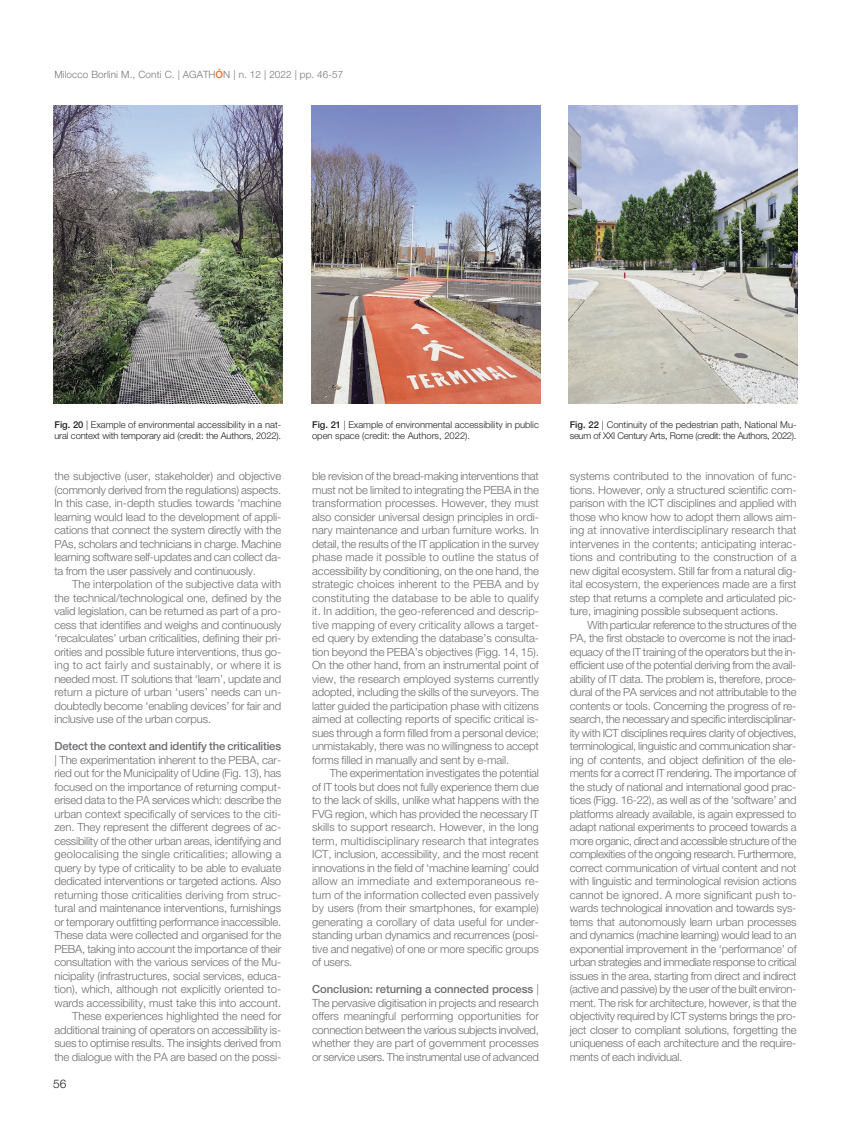
<style>
.page{position:relative;width:851px;height:1134px;background:#fff}
.page>*{position:absolute;margin:0;border:0;box-sizing:border-box;transform-origin:0 0}
.t1{font:300 11.88px "Helvetica Neue LT Std";color:#231f20}
.t2{font:300 11.25px/13.5px "Helvetica Neue LT Std";letter-spacing:-.01em;color:#6c6d70;text-align:justify}
.t3{font:300 10px "Helvetica Neue LT Std";letter-spacing:.005em;color:#777574}
.t4{font:300 9.38px/11.2px "Helvetica Neue LT Std";color:#231f20}
.t5{font:300 9.38px/11.2px "Helvetica Neue LT Std";letter-spacing:-.03em;color:#231f20}
.s1{font-weight:500;color:#f36421}
.s2{font-weight:500}
</style>
<div class="page">
<img style="left:53px;top:106px;width:229px;height:298px">
<img style="left:311px;top:106px;width:229px;height:298px">
<img style="left:568px;top:106px;width:229px;height:298px">
<p class="t3" style="left:54px;top:70px;width:290px">Milocco Borlini M., Conti C. | AGATH<span class="s1">Ó</span>N | n. 12 | 2022 | pp. 46-57</p>
<p class="t4" style="left:54px;top:420px;width:228px"><span class="s2">Fig. 20</span> | Example of environmental accessibility in a nat&shy;ural context with temporary aid (credit: the Authors, 2022).</p>
<p class="t4" style="left:312px;top:420px;width:228px"><span class="s2">Fig. 21</span> | Example of environmental accessibility in public open space (credit: the Authors, 2022).</p>
<p class="t5" style="left:569px;top:420px;width:228px"><span class="s2">Fig. 22</span> | Continuity of the pedestrian path, National Mu&shy;seum of XXI Century Arts, Rome (credit: the Authors, 2022).</p>
<p class="t2" style="left:54px;top:470px;width:228px">the subjective (user, stakeholder) and objective (commonly derived from the regulations) aspects.<br>In this case, in-depth studies towards ‘machine learning would lead to the development of appli&shy;cations that connect the system directly with the PAs, scholars and technicians in charge. Machine learning software self-updates and can collect da&shy;ta from the user passively and continuously.</p>
<p class="t2" style="left:54px;top:578px;width:228px;text-indent:18px">The interpolation of the subjective data with the technical/technological one, defined by the valid legislation, can be returned as part of a pro&shy;cess that identifies and weighs and continuously ‘recalculates’ urban criticalities, defining their pri&shy;orities and possible future interventions, thus go&shy;ing to act fairly and sustainably, or where it is needed most. IT solutions that ‘learn’, update and return a picture of urban ‘users’ needs can un&shy;doubtedly become ‘enabling devices’ for fair and inclusive use of the urban corpus.</p>
<p class="t2" style="left:54px;top:740px;width:228px"><span class="s2">Detect the context and identify the criticalities </span>| The experimentation inherent to the PEBA, car&shy;ried out for the Municipality of Udine (Fig. 13), has focused on the importance of returning comput&shy;erised data to the PA services which: describe the urban context specifically of services to the citi&shy;zen. They represent the different degrees of ac&shy;cessibility of the other urban areas, identifying and geolocalising the single criticalities; allowing a query by type of criticality to be able to evaluate dedicated interventions or targeted actions. Also returning those criticalities deriving from struc&shy;tural and maintenance interventions, furnishings or temporary outfitting performance inaccessible.<br>These data were collected and organised for the PEBA, taking into account the importance of their consultation with the various services of the Mu&shy;nicipality (infrastructures, social services, educa&shy;tion), which, although not explicitly oriented to&shy;wards accessibility, must take this into account.</p>
<p class="t2" style="left:54px;top:1010px;width:228px;text-indent:18px">These experiences highlighted the need for additional training of operators on accessibility is&shy;sues to optimise results. The insights derived from the dialogue with the PA are based on the possi-</p>
<p class="t1" style="left:53px;top:1079px;width:15px">56</p>
<p class="t2" style="left:312px;top:471px;width:228px">ble revision of the bread-making interventions that must not be limited to integrating the PEBA in the transformation processes. However, they must also consider universal design principles in ordi&shy;nary maintenance and urban furniture works. In detail, the results of the IT application in the survey phase made it possible to outline the status of accessibility by conditioning, on the one hand, the strategic choices inherent to the PEBA and by constituting the database to be able to qualify it. In addition, the geo-referenced and descrip&shy;tive mapping of every criticality allows a target&shy;ed query by extending the database’s consulta&shy;tion beyond the PEBA’s objectives (Figg. 14, 15).<br>On the other hand, from an instrumental point of view, the research employed systems currently adopted, including the skills of the surveyors. The latter guided the participation phase with citizens aimed at collecting reports of specific critical is&shy;sues through a form filled from a personal device; unmistakably, there was no willingness to accept forms filled in manually and sent by e-mail.</p>
<p class="t2" style="left:312px;top:768px;width:228px;text-indent:18px">The experimentation investigates the potential of IT tools but does not fully experience them due to the lack of skills, unlike what happens with the FVG region, which has provided the necessary IT skills to support research. However, in the long term, multidisciplinary research that integrates ICT, inclusion, accessibility, and the most recent innovations in the field of ‘machine learning’ could allow an immediate and extemporaneous re&shy;turn of the information collected even passively by users (from their smartphones, for example) generating a corollary of data useful for under&shy;standing urban dynamics and recurrences (posi&shy;tive and negative) of one or more specific groups of users.</p>
<p class="t2" style="left:312px;top:984px;width:228px"><span class="s2">Conclusion: returning a connected process</span> | The pervasive digitisation in projects and research offers meaningful performing opportunities for connection between the various subjects involved, whether they are part of government processes or service users. The instrumental use of advanced</p>
<p class="t2" style="left:569px;top:471px;width:228px">systems contributed to the innovation of func&shy;tions. However, only a structured scientific com&shy;parison with the ICT disciplines and applied with those who know how to adopt them allows aim&shy;ing at innovative interdisciplinary research that intervenes in the contents; anticipating interac&shy;tions and contributing to the construction of a new digital ecosystem. Still far from a natural dig&shy;ital ecosystem, the experiences made are a first step that returns a complete and articulated pic&shy;ture, imagining possible subsequent actions.</p>
<p class="t2" style="left:569px;top:619px;width:228px;text-indent:18px">With particular reference to the structures of the PA, the first obstacle to overcome is not the inad&shy;equacy of the IT training of the operators but the in&shy;efficient use of the potential deriving from the avail&shy;ability of IT data. The problem is, therefore, proce&shy;dural of the PA services and not attributable to the contents or tools. Concerning the progress of re&shy;search, the necessary and specific interdisciplinar&shy;ity with ICT disciplines requires clarity of objectives, terminological, linguistic and communication shar&shy;ing of contents, and object definition of the ele&shy;ments for a correct IT rendering. The importance of the study of national and international good prac&shy;tices (Figg. 16-22), as well as of the ‘software’ and platforms already available, is again expressed to adapt national experiments to proceed towards a more organic, direct and accessible structure of the complexities of the ongoing research. Furthermore, correct communication of virtual content and not with linguistic and terminological revision actions cannot be ignored. A more significant push to&shy;wards technological innovation and towards sys&shy;tems that autonomously learn urban processes and dynamics (machine learning) would lead to an exponential improvement in the ‘performance’ of urban strategies and immediate response to critical issues in the area, starting from direct and indirect (active and passive) by the user of the built environ&shy;ment. The risk for architecture, however, is that the objectivity required by ICT systems brings the pro&shy;ject closer to compliant solutions, forgetting the uniqueness of each architecture and the require&shy;ments of each individual.</p>
</div>
